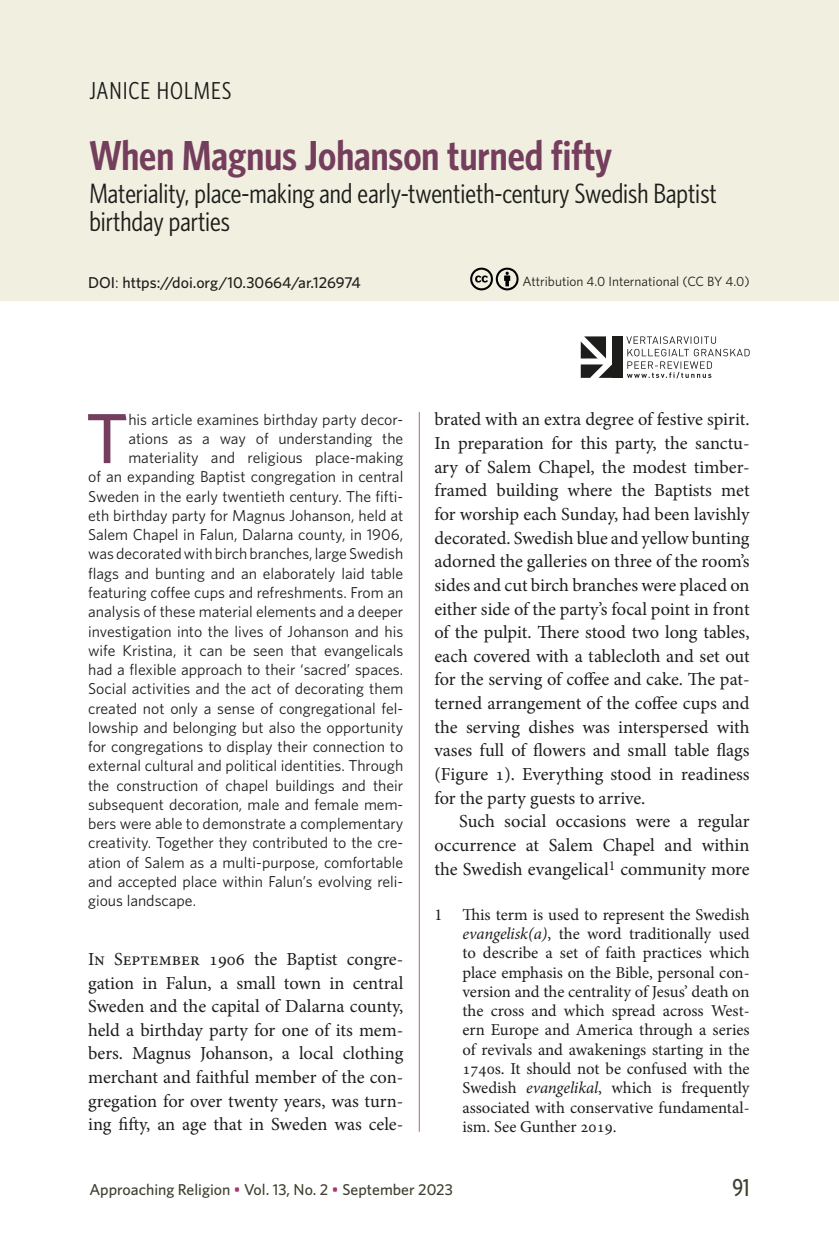
<style>
.page{position:relative;width:839px;height:1241px;background:#fff}
.page>*{position:absolute;margin:0;border:0;box-sizing:border-box;transform-origin:0 0}
.Ingressi{font:500 71.05px "Whitney";color:#743e5c}
.Artikkeli_otsikko{font:600 42px "Whitney Condensed";color:#743e5c}
.Artikkeli_selittävä{font:28px/28px "Whitney Condensed";color:#1d1d1b}
.Kirjoittaja{font:24.5px "Whitney Condensed";letter-spacing:.04em;color:#1d1d1b}
.t1{font:500 24.5px "Whitney Condensed";color:#3d402e}
.Leipis_1__kpl{font:18.38px/23.6px "Minion Pro";letter-spacing:-.005em;color:#1d1d1b;text-align:justify}
.Leipis{font:18.38px/23.6px "Minion Pro";color:#1d1d1b;text-align:justify}
.Viitteet{font:16.62px/19.2px "Minion Pro";color:#1d1d1b;text-align:justify}
.Ingressi-2{font:15.75px "Whitney";color:#1d1d1b}
.t2{font:500 15.75px "Whitney";color:#3d402e}
.t3{font:500 15.75px "Whitney";color:#1d1d1b}
.t4{font:13.3px "Whitney";color:#1d1d1b}
.s1{font-weight:400}
.s2{font-style:italic}
.s3{color:#a73570}
</style>
<div class="page">
<div style="left:0;top:0;width:838px;height:301px;background:#f1efe0"></div>
<hr style="left:419px;top:412px;width:1px;height:719px;background:#b95d8d">
<svg style="left:470px;top:267px;width:49px;height:24px"></svg>
<svg style="left:580px;top:336px;width:26px;height:22px"></svg>
<svg style="left:580px;top:364px;width:32px;height:14px"></svg>
<div style="left:612px;top:336px;width:10px;height:42px;background:#1d1d1b"></div>
<svg style="left:626px;top:336px;width:123px;height:42px"></svg>
<p class="Kirjoittaja" style="left:89px;top:76px;width:143px">JANICE HOLMES</p>
<h1 class="Artikkeli_otsikko" style="left:89px;top:129px;width:524px">When Magnus Johanson turned fifty</h1>
<h2 class="Artikkeli_selittävä" style="left:89px;top:178px;width:628px">Materiality, place-making and early-twentieth-century Swedish Baptist birthday parties</h2>
<p class="t3" style="left:88px;top:272px;width:274px">DOI<span class="s1">:</span> https://doi.org/10.30664/ar.126974</p>
<p class="t4" style="left:522px;top:273px;width:229px">Attribution 4.0 International (CC BY 4.0)</p>
<p class="Ingressi" style="left:86px;top:391px;width:44px">T</p>
<p class="Ingressi-2" style="left:128px;top:408px;width:276px">his article examines birthday party decor-</p>
<p class="Ingressi-2" style="left:128px;top:428px;width:276px">ations as a way of understanding the</p>
<p class="Ingressi-2" style="left:128px;top:447px;width:276px">materiality and religious place-making</p>
<p class="Ingressi-2" style="left:88px;top:466px;width:317px">of an expanding Baptist congregation in central</p>
<p class="Ingressi-2" style="left:88px;top:485px;width:317px">Sweden in the early twentieth century. The fifti-</p>
<p class="Ingressi-2" style="left:88px;top:505px;width:317px">eth birthday party for Magnus Johanson, held at</p>
<p class="Ingressi-2" style="left:88px;top:524px;width:316px">Salem Chapel in Falun, Dalarna county, in 1906,</p>
<p class="Ingressi-2" style="left:88px;top:543px;width:317px">was decorated with birch branches, large Swedish</p>
<p class="Ingressi-2" style="left:88px;top:562px;width:316px">flags and bunting and an elaborately laid table</p>
<p class="Ingressi-2" style="left:88px;top:582px;width:317px">featuring coffee cups and refreshments. From an</p>
<p class="Ingressi-2" style="left:88px;top:601px;width:317px">analysis of these material elements and a deeper</p>
<p class="Ingressi-2" style="left:88px;top:620px;width:316px">investigation into the lives of Johanson and his</p>
<p class="Ingressi-2" style="left:88px;top:639px;width:317px">wife Kristina, it can be seen that evangelicals</p>
<p class="Ingressi-2" style="left:88px;top:659px;width:316px">had a flexible approach to their ‘sacred’ spaces.</p>
<p class="Ingressi-2" style="left:88px;top:678px;width:316px">Social activities and the act of decorating them</p>
<p class="Ingressi-2" style="left:88px;top:697px;width:317px">created not only a sense of congregational fel-</p>
<p class="Ingressi-2" style="left:88px;top:716px;width:317px">lowship and belonging but also the opportunity</p>
<p class="Ingressi-2" style="left:88px;top:736px;width:317px">for congregations to display their connection to</p>
<p class="Ingressi-2" style="left:88px;top:755px;width:317px">external cultural and political identities. Through</p>
<p class="Ingressi-2" style="left:88px;top:774px;width:316px">the construction of chapel buildings and their</p>
<p class="Ingressi-2" style="left:88px;top:793px;width:317px">subsequent decoration, male and female mem-</p>
<p class="Ingressi-2" style="left:88px;top:813px;width:317px">bers were able to demonstrate a complementary</p>
<p class="Ingressi-2" style="left:88px;top:832px;width:316px">creativity. Together they contributed to the cre-</p>
<p class="Ingressi-2" style="left:88px;top:851px;width:317px">ation of Salem as a multi-purpose, comfortable</p>
<p class="Ingressi-2" style="left:88px;top:870px;width:317px">and accepted place within Falun’s evolving reli-</p>
<p class="Ingressi-2" style="left:88px;top:890px;width:109px">gious landscape.</p>
<p class="Leipis_1__kpl" style="left:88px;top:947px;width:317px">In September 1906 the Baptist congre&shy;gation in Falun, a small town in central Sweden and the capital of Dalarna county, held a birthday party for one of its mem&shy;bers. Magnus Johanson, a local clothing merchant and faithful member of the con&shy;gregation for over twenty years, was turn&shy;ing fifty, an age that in Sweden was cele-</p>
<p class="Leipis_1__kpl" style="left:434px;top:407px;width:317px">brated with an extra degree of festive spirit.<br>In preparation for this party, the sanctu&shy;ary of Salem Chapel, the modest timber&shy;framed building where the Baptists met for worship each Sunday, had been lavishly decorated. Swedish blue and yellow bunting adorned the galleries on three of the room’s sides and cut birch branches were placed on either side of the party’s focal point in front of the pulpit. There stood two long tables, each covered with a tablecloth and set out for the serving of coffee and cake. The pat&shy;terned arrangement of the coffee cups and the serving dishes was interspersed with vases full of flowers and small table flags (Figure 1). Everything stood in readiness for the party guests to arrive.</p>
<p class="Leipis" style="left:434px;top:809px;width:317px;text-indent:25px">Such social occasions were a regular occurrence at Salem Chapel and within the Swedish evangelical<sup>1</sup> community more</p>
<p class="Viitteet" style="left:462px;top:904px;width:289px;text-indent:-28px">1 This term is used to represent the Swedish <span class="s2">evangelisk(a)</span>, the word traditionally used to describe a set of faith practices which place emphasis on the Bible, personal con&shy;version and the centrality of Jesus’ death on the cross and which spread across West&shy;ern Europe and America through a series of revivals and awakenings starting in the 1740s. It should not be confused with the Swedish <span class="s2">evangelikal</span>, which is frequently associated with conservative fundamental&shy;ism. See Gunther 2019.</p>
<p class="t2" style="left:89px;top:1179px;width:365px">Approaching Religion <span class="s3">•</span> Vol. 13, No. 2 <span class="s3">•</span> September 2023</p>
<h3 class="t1" style="left:732px;top:1171px;width:19px">91</h3>
</div>
